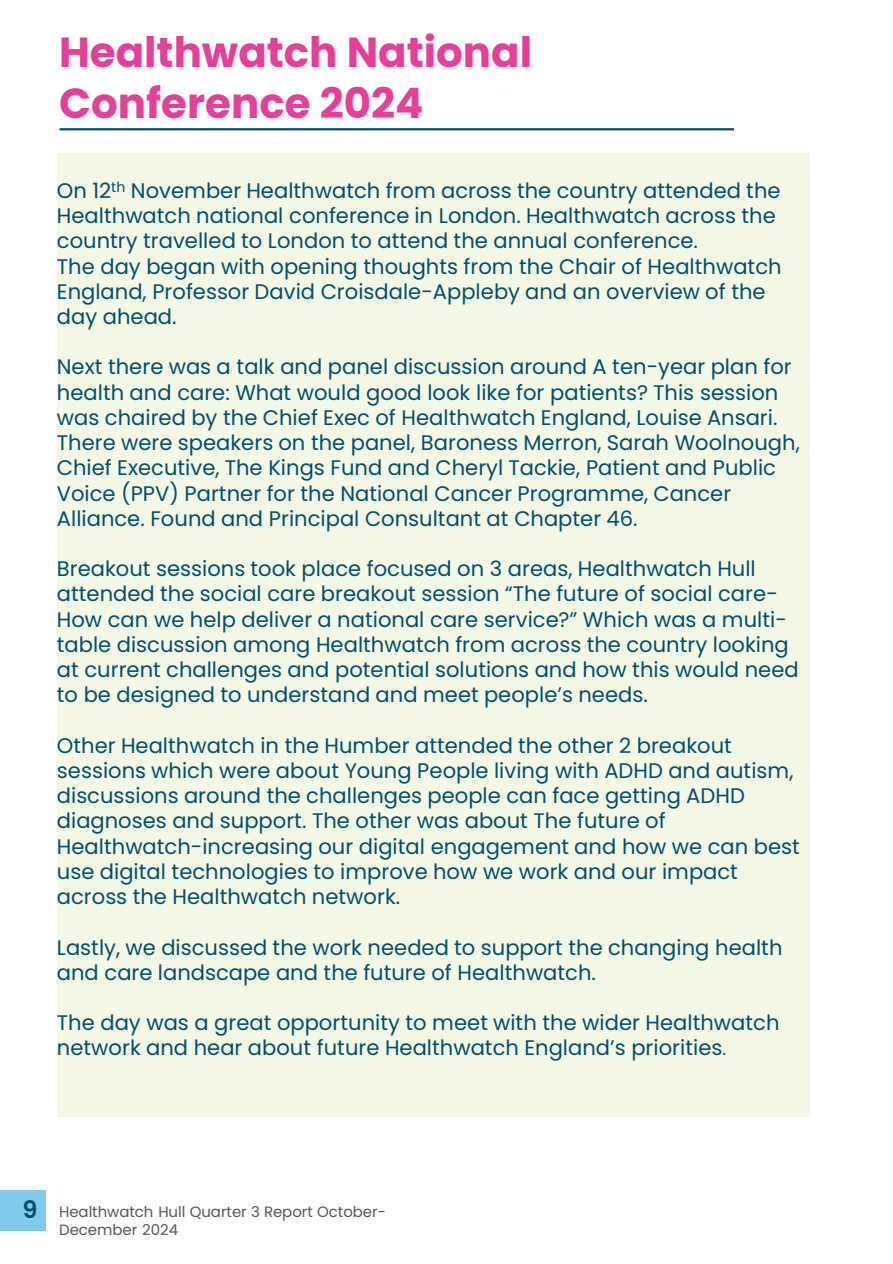
<style>
.page{position:relative;width:893px;height:1264px;background:#fff}
.page>*{position:absolute;margin:0;border:0;box-sizing:border-box;transform-origin:0 0}
.t1{font:700 42px/50.4px "Poppins";color:#e73e97}
.t2{font:600 24px "Poppins";color:#004f6b}
.t3{font:21px/25.2px "Poppins";color:#004f6b}
.t4{font:15px/18px "Poppins";color:#575756}
.s1{font-size:18px}
</style>
<div class="page">
<div style="left:0;top:1189px;width:45px;height:40px;background:#7fcbeb"></div>
<hr style="left:60px;top:128px;width:673px;height:2px;background:#004f6b">
<div style="left:57px;top:153px;width:752px;height:963px;background:#f3f8e5"></div>
<h2 class="t1" style="left:59px;top:27px;width:474px">Healthwatch National<br>Conference 2024</h2>
<p class="t3" style="left:57px;top:178px;width:725px">On 12<sup>th</sup> November Healthwatch from across the country attended the<br>Healthwatch national conference in London. Healthwatch across the country travelled to London to attend the annual conference.</p>
<p class="t3" style="left:57px;top:253px;width:726px">The day began with opening thoughts from the Chair of Healthwatch<br>England, Professor David Croisdale-Appleby and an overview of the day ahead.</p>
<p class="t3" style="left:57px;top:354px;width:744px">Next there was a talk and panel discussion around A ten-year plan for health and care: What would good look like for patients? This session was chaired by the Chief Exec of Healthwatch England, Louise Ansari.<br>There were speakers on the panel, Baroness Merron, Sarah Woolnough, Chief Executive, The Kings Fund and Cheryl Tackie, Patient and Public Voice (PPV) Partner for the National Cancer Programme, Cancer Alliance. Found and Principal Consultant at Chapter 46.</p>
<p class="t3" style="left:57px;top:556px;width:743px">Breakout sessions took place focused on 3 areas, Healthwatch Hull attended the social care breakout session “The future of social care-How can we help deliver a national care service?” Which was a multi&shy;table discussion among Healthwatch from across the country looking at current challenges and potential solutions and how this would need to be designed to understand and meet people’s needs.</p>
<p class="t3" style="left:57px;top:732px;width:744px">Other Healthwatch in the Humber attended the other 2 breakout sessions which were about Young People living with ADHD and autism, discussions around the challenges people can face getting ADHD diagnoses and support. The other was about The future of Healthwatch-increasing our digital engagement and how we can best use digital technologies to improve how we work and our impact across the Healthwatch network.</p>
<p class="t3" style="left:57px;top:934px;width:727px">Lastly, we discussed the work needed to support the changing health and care landscape and the future of Healthwatch.</p>
<p class="t3" style="left:57px;top:1010px;width:724px">The day was a great opportunity to meet with the wider Healthwatch network and hear about future Healthwatch England’s priorities<span class="s1">.</span></p>
<p class="t2" style="left:23px;top:1195px;width:16px">9</p>
<p class="t4" style="left:59px;top:1201px;width:328px">Healthwatch Hull Quarter 3 Report October-<br>December 2024</p>
</div>
